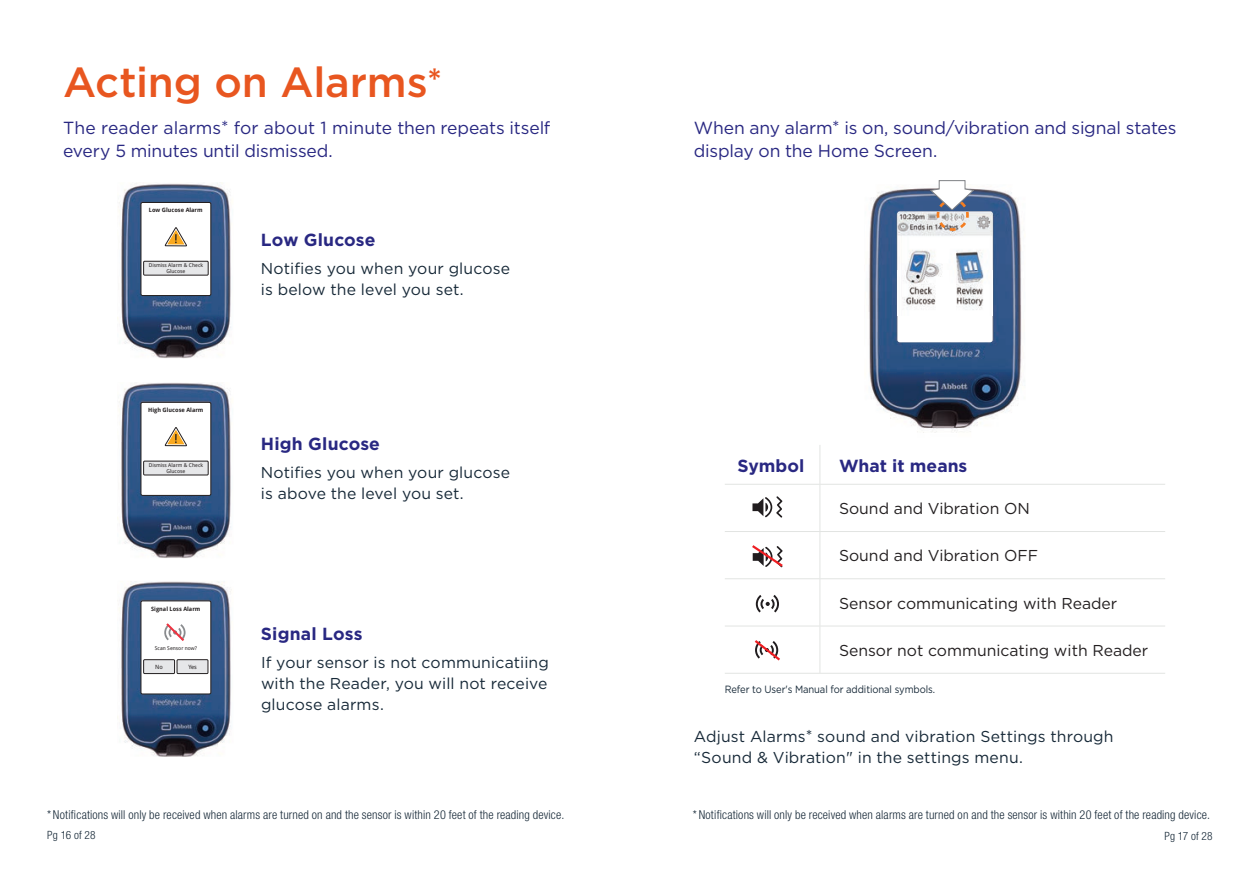
<style>
.page{position:relative;width:1260px;height:882px;background:#fff}
.page>*{position:absolute;margin:0;border:0;box-sizing:border-box;transform-origin:0 0}
.t1{font:500 42px "Gotham";letter-spacing:-.005em;color:#e85620}
.t2{font:17.5px/22.8px "Gotham";letter-spacing:-.01em;color:#292882}
.t3{font:700 17.5px "Gotham";letter-spacing:.005em;color:#292882}
.t4{font:15.75px/21px "Gotham";letter-spacing:.01em;color:#172938}
.t5{font:15.75px "Gotham";color:#231f20}
.t6{font:300 condensed 12.25px "Helvetica Neue LT Std";letter-spacing:.015em;color:#172938}
.t7{font:300 condensed 11.38px "Helvetica Neue LT Std";letter-spacing:.015em;color:#172938}
.t8{font:10.5px "Gotham";letter-spacing:-.01em;color:#172938;scale:.9 1}
.t9{font:700 5.77px "Droid Sans";color:#231f20}
.t10{font:5.77px "Droid Sans";color:#231f20}
.t11{font:5.25px/5.8px "Droid Sans";color:#231f20;text-align:center}
.s1{font-size:35px}
</style>
<div class="page">
<hr style="left:820px;top:445px;width:1px;height:39px;background:#e2e4e2">
<hr style="left:725px;top:484px;width:95px;height:1px;background:#e2e4e2">
<hr style="left:820px;top:484px;width:345px;height:1px;background:#e2e4e2">
<hr style="left:820px;top:485px;width:1px;height:46px;background:#e2e4e2">
<hr style="left:725px;top:531px;width:95px;height:1px;background:#e2e4e2">
<hr style="left:820px;top:531px;width:345px;height:1px;background:#e2e4e2">
<hr style="left:820px;top:532px;width:1px;height:46px;background:#e2e4e2">
<hr style="left:725px;top:578px;width:95px;height:1px;background:#e2e4e2">
<hr style="left:820px;top:578px;width:345px;height:1px;background:#e2e4e2">
<hr style="left:820px;top:579px;width:1px;height:47px;background:#e2e4e2">
<hr style="left:725px;top:626px;width:95px;height:1px;background:#e2e4e2">
<hr style="left:820px;top:626px;width:345px;height:1px;background:#e2e4e2">
<hr style="left:820px;top:626px;width:1px;height:47px;background:#e2e4e2">
<hr style="left:725px;top:673px;width:95px;height:1px;background:#e2e4e2">
<hr style="left:820px;top:673px;width:345px;height:1px;background:#e2e4e2">
<svg style="left:753px;top:496px;width:29px;height:22px"></svg>
<svg style="left:756px;top:595px;width:23px;height:17px"></svg>
<svg style="left:752px;top:545px;width:31px;height:23px"></svg>
<svg style="left:754px;top:640px;width:26px;height:21px"></svg>
<img style="left:868px;top:188px;width:154px;height:245px">
<div style="left:897px;top:211px;width:96px;height:131px;background:#fff;border-radius:3px"></div>
<img style="left:897px;top:211px;width:96px;height:99px">
<svg style="left:930px;top:180px;width:44px;height:52px"></svg>
<img style="left:117px;top:182px;width:114px;height:176px">
<div style="left:141px;top:202px;width:70px;height:94px;border:1px solid #231f20;border-radius:2px"></div>
<div style="left:143px;top:205px;width:66px;height:89px;background:#fff"></div>
<div style="left:144px;top:261px;width:64px;height:14px;background:#e6e7e9"></div>
<div style="left:144px;top:261px;width:64px;height:14px;border:1px solid #231f20"></div>
<svg style="left:165px;top:227px;width:22px;height:19px"></svg>
<img style="left:117px;top:383px;width:114px;height:175px">
<div style="left:141px;top:402px;width:70px;height:93px;border:1px solid #231f20;border-radius:2px"></div>
<div style="left:143px;top:404px;width:66px;height:89px;background:#fff"></div>
<div style="left:144px;top:461px;width:64px;height:14px;background:#e6e7e9"></div>
<div style="left:144px;top:461px;width:64px;height:14px;border:1px solid #231f20"></div>
<svg style="left:165px;top:427px;width:22px;height:19px"></svg>
<img style="left:117px;top:581px;width:115px;height:176px">
<div style="left:141px;top:601px;width:70px;height:93px;border:1px solid #231f20;border-radius:2px"></div>
<div style="left:143px;top:603px;width:66px;height:89px;background:#fff"></div>
<div style="left:144px;top:660px;width:31px;height:14px;background:#e6e7e9"></div>
<div style="left:144px;top:660px;width:31px;height:14px;border:1px solid #231f20"></div>
<div style="left:177px;top:660px;width:31px;height:14px;background:#e6e7e9"></div>
<div style="left:177px;top:660px;width:31px;height:14px;border:1px solid #231f20"></div>
<svg style="left:164px;top:623px;width:22px;height:18px"></svg>
<h1 class="t1" style="left:63px;top:54px;width:381px">Acting on Alarms<span class="s1">*</span></h1>
<p class="t2" style="left:63px;top:116px;width:489px">The reader alarms* for about 1 minute then repeats itself every 5 minutes until dismissed.</p>
<p class="t9" style="left:149px;top:206px;width:55px">Low Glucose Alarm</p>
<p class="t11" style="left:149px;top:263px;width:56px">Dismiss Alarm &amp; Check<br>Glucose</p>
<p class="t9" style="left:148px;top:406px;width:57px">High Glucose Alarm</p>
<p class="t11" style="left:149px;top:462px;width:56px">Dismiss Alarm &amp; Check<br>Glucose</p>
<p class="t9" style="left:151px;top:605px;width:51px">Signal Loss Alarm</p>
<p class="t11" style="left:155px;top:645px;width:44px">Scan Sensor now?</p>
<p class="t10" style="left:155px;top:663px;width:9px">No</p>
<p class="t10" style="left:188px;top:663px;width:10px">Yes</p>
<p class="t3" style="left:261px;top:229px;width:116px">Low Glucose</p>
<p class="t4" style="left:261px;top:258px;width:251px">Notifies you when your glucose is below the level you set.</p>
<p class="t3" style="left:261px;top:432px;width:121px">High Glucose</p>
<p class="t4" style="left:261px;top:461px;width:251px">Notifies you when your glucose is above the level you set.</p>
<p class="t3" style="left:261px;top:622px;width:103px">Signal Loss</p>
<p class="t4" style="left:261px;top:651px;width:289px;text-align:justify">If your sensor is not communicatiing with the Reader, you will not receive glucose alarms.</p>
<p class="t2" style="left:694px;top:116px;width:484px">When any alarm* is on, sound/vibration and signal states display on the Home Screen.</p>
<p class="t3" style="left:738px;top:454px;width:68px">Symbol</p>
<p class="t3" style="left:839px;top:454px;width:130px">What it means</p>
<p class="t5" style="left:839px;top:499px;width:192px">Sound and Vibration ON</p>
<p class="t5" style="left:839px;top:546px;width:201px">Sound and Vibration OFF</p>
<p class="t5" style="left:839px;top:593px;width:280px">Sensor communicating with Reader</p>
<p class="t5" style="left:839px;top:640px;width:311px">Sensor not communicating with Reader</p>
<p class="t8" style="left:725px;top:682px;width:235px">Refer to User's Manual for additional symbols.</p>
<p class="t4" style="left:694px;top:725px;width:421px">Adjust Alarms* sound and vibration Settings through “Sound &amp; Vibration" in the settings menu.</p>
<p class="t6" style="left:47px;top:808px;width:519px">* Notifications will only be received when alarms are turned on and the sensor is within 20 feet of the reading device.</p>
<p class="t6" style="left:693px;top:808px;width:519px">* Notifications will only be received when alarms are turned on and the sensor is within 20 feet of the reading device.</p>
<p class="t7" style="left:47px;top:829px;width:50px">Pg 16 of 28</p>
<p class="t7" style="left:1164px;top:829px;width:50px">Pg 17 of 28</p>
</div>
